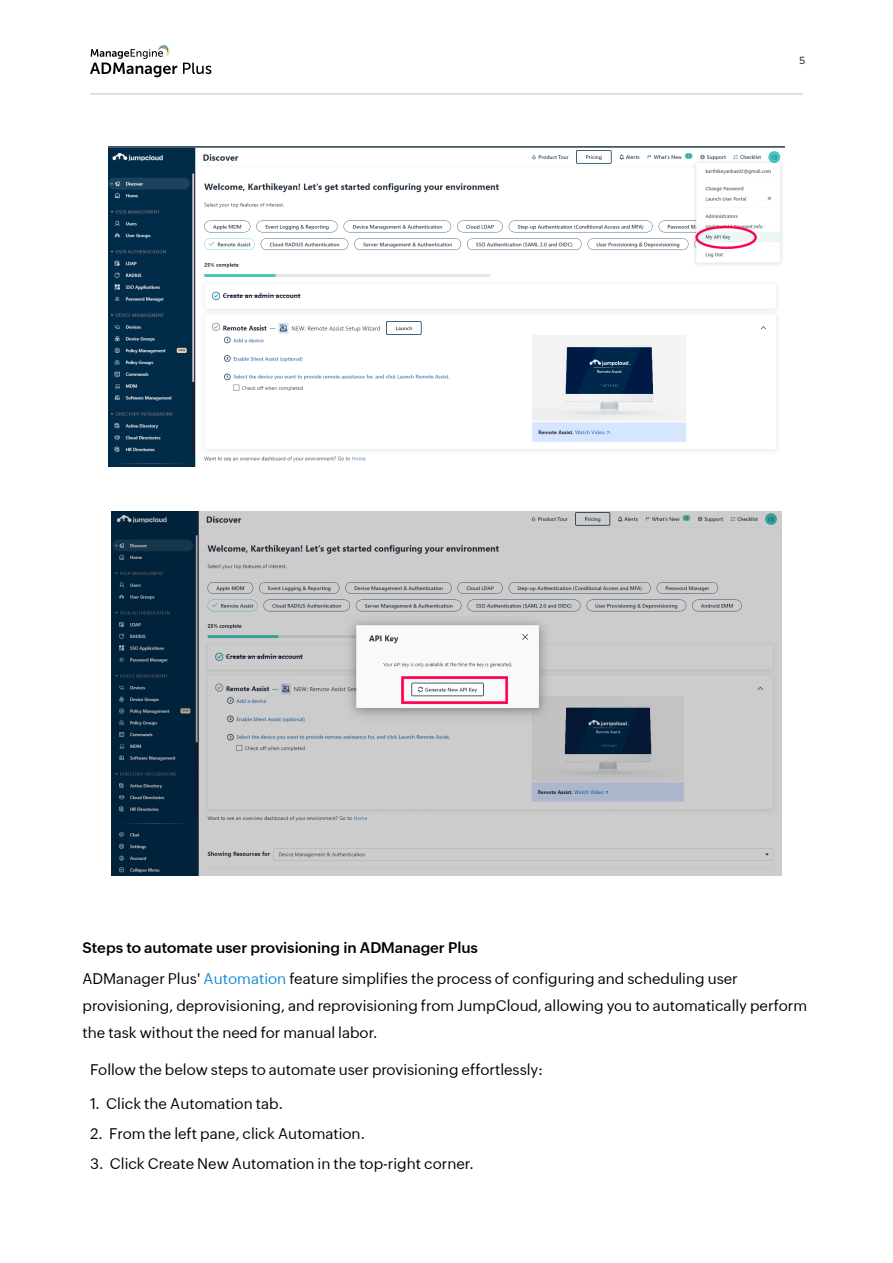
<style>
.page{position:relative;width:893px;height:1263px;background:#fff}
.page>*{position:absolute;margin:0;border:0;box-sizing:border-box;transform-origin:0 0}
.t1{font:15px/27px "Zoho Puvi";color:#000}
.t2{font:600 15px "Zoho Puvi";color:#000}
.t3{font:10.5px "Metropolis";color:#231f20}
.s1{color:#138cd6}
</style>
<div class="page">
<svg style="left:183px;top:63px;width:28px;height:11px"></svg>
<svg style="left:90px;top:45px;width:87px;height:32px"></svg>
<hr style="left:90px;top:94px;width:713px;height:1px;background:#c4c4c4">
<img style="left:109px;top:146px;width:675px;height:321px">
<img style="left:111px;top:512px;width:670px;height:363px">
<p class="t3" style="left:799px;top:54px;width:8px">5</p>
<p class="t2" style="left:83px;top:936px;width:397px">Steps to automate user provisioning in ADManager Plus</p>
<p class="t1" style="left:83px;top:964px;width:726px">ADManager Plus' <span class="s1">Automation</span> feature simplifies the process of configuring and scheduling user provisioning, deprovisioning, and reprovisioning from JumpCloud, allowing you to automatically perform the task without the need for manual labor.</p>
<p class="t1" style="left:90px;top:1055px;width:455px">Follow the below steps to automate user provisioning effortlessly:</p>
<p class="t1" style="left:90px;top:1089px;width:195px">1. Click the Automation tab.</p>
<p class="t1" style="left:90px;top:1119px;width:277px">2. From the left pane, click Automation.</p>
<p class="t1" style="left:90px;top:1149px;width:385px">3. Click Create New Automation in the top-right corner.</p>
</div>
